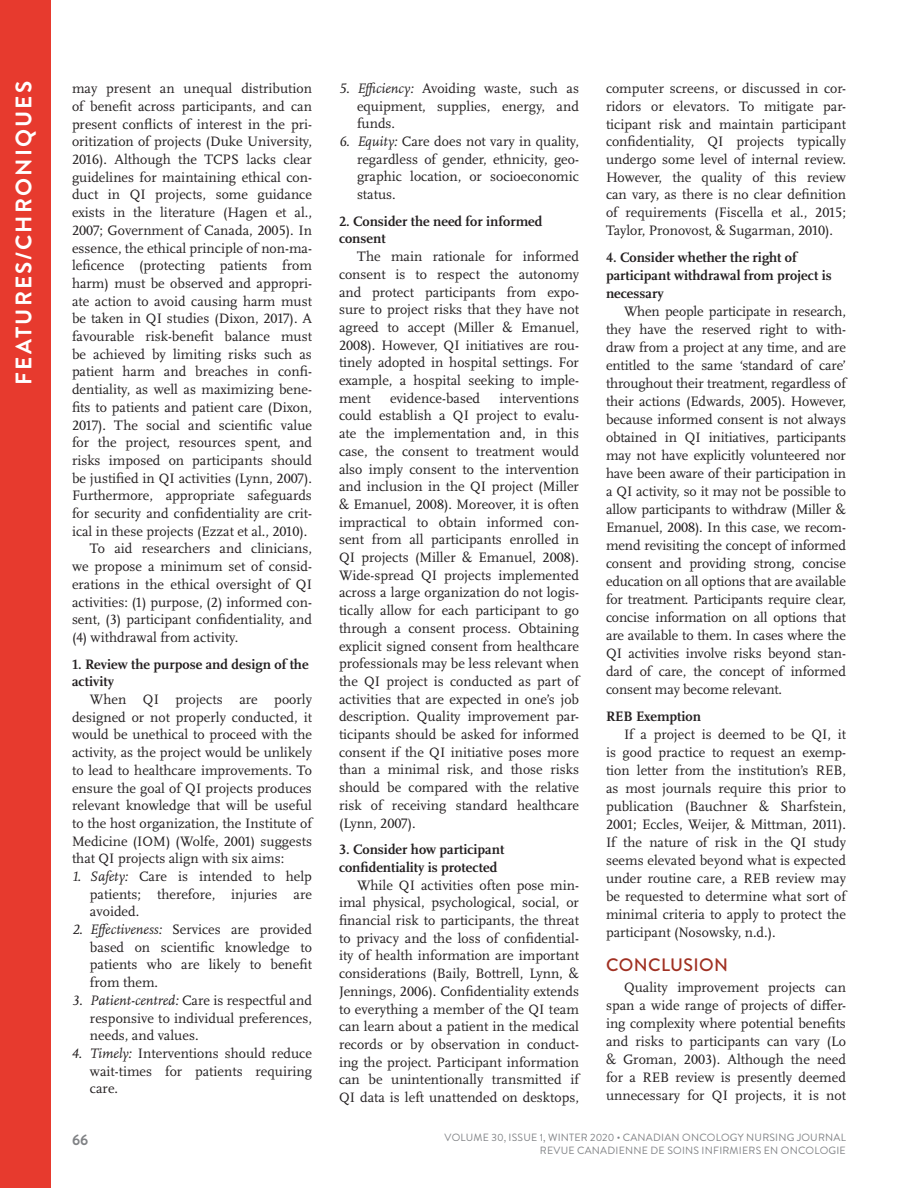
<style>
.page{position:relative;width:918px;height:1188px;background:#fff}
.page>*{position:absolute;margin:0;border:0;box-sizing:border-box;transform-origin:0 0}
.t1{font:700 22.5px "Brandon Grotesque";letter-spacing:.095em;color:#fff}
.t2{font:500 18px "Brandon Grotesque";color:#a03022}
.t3{font:700 15px "Brandon Grotesque";color:#808285}
.t4{font:14.25px/17.7px "Scala Pro";color:#231f20;text-align:justify}
.t5{font:700 14.25px/17.7px "Scala Pro";color:#231f20}
.t6{font:10.5px/12.6px "Brandon Grotesque";letter-spacing:.02em;color:#808285;text-align:right}
.s1{font-style:italic}
</style>
<div class="page">
<div style="left:0;top:0;width:51px;height:1188px;background:#e73a2e"></div>
<h1 class="t1" style="left:8px;top:385px;width:302px;rotate:-90deg">FEATURES/Chroniques</h1>
<p class="t4" style="left:72px;top:80px;width:241px">may present an unequal distribution</p>
<p class="t4" style="left:72px;top:98px;width:242px">of benefit across participants, and can</p>
<p class="t4" style="left:72px;top:115px;width:241px">present conflicts of interest in the pri-</p>
<p class="t4" style="left:72px;top:133px;width:241px">oritization of projects (Duke University,</p>
<p class="t4" style="left:72px;top:151px;width:242px">2016). Although the TCPS lacks clear</p>
<p class="t4" style="left:72px;top:168px;width:242px">guidelines for maintaining ethical con-</p>
<p class="t4" style="left:72px;top:186px;width:241px">duct in QI projects, some guidance</p>
<p class="t4" style="left:72px;top:204px;width:241px">exists in the literature (Hagen et al.,</p>
<p class="t4" style="left:72px;top:222px;width:242px">2007; Government of Canada, 2005). In</p>
<p class="t4" style="left:72px;top:239px;width:242px">essence, the ethical principle of non-ma-</p>
<p class="t4" style="left:72px;top:257px;width:241px">leficence (protecting patients from</p>
<p class="t4" style="left:72px;top:275px;width:241px">harm) must be observed and appropri-</p>
<p class="t4" style="left:72px;top:292px;width:242px">ate action to avoid causing harm must</p>
<p class="t4" style="left:72px;top:310px;width:242px">be taken in QI studies (Dixon, 2017). A</p>
<p class="t4" style="left:72px;top:328px;width:242px">favourable risk-benefit balance must</p>
<p class="t4" style="left:72px;top:345px;width:241px">be achieved by limiting risks such as</p>
<p class="t4" style="left:72px;top:363px;width:242px">patient harm and breaches in confi-</p>
<p class="t4" style="left:72px;top:381px;width:241px">dentiality, as well as maximizing bene-</p>
<p class="t4" style="left:72px;top:399px;width:241px">fits to patients and patient care (Dixon,</p>
<p class="t4" style="left:72px;top:416px;width:242px">2017). The social and scientific value</p>
<p class="t4" style="left:72px;top:434px;width:241px">for the project, resources spent, and</p>
<p class="t4" style="left:72px;top:452px;width:241px">risks imposed on participants should</p>
<p class="t4" style="left:72px;top:469px;width:242px">be justified in QI activities (Lynn, 2007).</p>
<p class="t4" style="left:72px;top:487px;width:241px">Furthermore, appropriate safeguards</p>
<p class="t4" style="left:72px;top:505px;width:242px">for security and confidentiality are crit-</p>
<p class="t4" style="left:72px;top:522px;width:237px">ical in these projects (Ezzat et al., 2010).</p>
<p class="t4" style="left:90px;top:540px;width:224px">To aid researchers and clinicians,</p>
<p class="t4" style="left:72px;top:558px;width:242px">we propose a minimum set of consid-</p>
<p class="t4" style="left:72px;top:575px;width:241px">erations in the ethical oversight of QI</p>
<p class="t4" style="left:72px;top:593px;width:241px">activities: (1) purpose, (2) informed con-</p>
<p class="t4" style="left:72px;top:611px;width:241px">sent, (3) participant confidentiality, and</p>
<p class="t4" style="left:72px;top:629px;width:168px">(4) withdrawal from activity.</p>
<p class="t5" style="left:72px;top:655px;width:238px">1. Review the purpose and design of the activity</p>
<p class="t4" style="left:72px;top:691px;width:242px;text-indent:18px">When QI projects are poorly designed or not properly conducted, it would be unethical to proceed with the activity, as the project would be unlikely to lead to healthcare improvements. To ensure the goal of QI projects produces relevant knowledge that will be useful to the host organization, the Institute of Medicine (IOM) (Wolfe, 2001) suggests that QI projects align with six aims:</p>
<p class="t4" style="left:90px;top:868px;width:224px;text-indent:-18px"><span class="s1">1. Safety:</span> Care is intended to help patients; therefore, injuries are avoided.</p>
<p class="t4" style="left:90px;top:921px;width:224px;text-indent:-18px"><span class="s1">2. Effectiveness:</span> Services are provided based on scientific knowledge to patients who are likely to benefit from them.</p>
<p class="t4" style="left:90px;top:992px;width:224px;text-indent:-18px"><span class="s1">3. Patient-centred:</span> Care is respectful and responsive to individual preferences, needs, and values.</p>
<p class="t4" style="left:90px;top:1045px;width:224px;text-indent:-18px"><span class="s1">4. Timely:</span> Interventions should reduce wait-times for patients requiring care.</p>
<p class="t4" style="left:357px;top:80px;width:224px;text-indent:-18px"><span class="s1">5. Efficiency:</span> Avoiding waste, such as equipment, supplies, energy, and funds.</p>
<p class="t4" style="left:357px;top:133px;width:224px;text-indent:-18px"><span class="s1">6. Equity:</span> Care does not vary in quality, regardless of gender, ethnicity, geo&shy;graphic location, or socioeconomic status.</p>
<p class="t5" style="left:339px;top:212px;width:205px">2. Consider the need for informed consent</p>
<p class="t4" style="left:339px;top:248px;width:242px;text-indent:18px">The main rationale for informed consent is to respect the autonomy and protect participants from expo&shy;sure to project risks that they have not agreed to accept (Miller &amp; Emanuel, 2008). However, QI initiatives are rou&shy;tinely adopted in hospital settings. For example, a hospital seeking to imple&shy;ment</p>
<p class="t4" style="left:390px;top:389px;width:92px">evidence-based</p>
<p class="t4" style="left:339px;top:389px;width:242px;text-indent:160px">interventions could establish a QI project to evalu&shy;ate the implementation and, in this case, the consent to treatment would also imply consent to the intervention and inclusion in the QI project (Miller &amp; Emanuel, 2008). Moreover, it is often impractical to obtain informed con&shy;sent from all participants enrolled in QI projects (Miller &amp; Emanuel, 2008).<br>Wide-spread QI projects implemented across a large organization do not logis&shy;tically allow for each participant to go through a consent process. Obtaining explicit signed consent from healthcare professionals may be less relevant when the QI project is conducted as part of activities that are expected in one’s job description. Quality improvement par&shy;ticipants should be asked for informed consent if the QI initiative poses more than a minimal risk, and those risks should be compared with the relative risk of receiving standard healthcare (Lynn, 2007).</p>
<p class="t5" style="left:339px;top:841px;width:167px">3. Consider how participant confidentiality is protected</p>
<p class="t4" style="left:339px;top:876px;width:242px;text-indent:18px">While QI activities often pose min&shy;imal physical, psychological, social, or financial risk to participants, the threat to privacy and the loss of confidential&shy;ity of health information are important considerations (Baily, Bottrell, Lynn, &amp; Jennings, 2006). Confidentiality extends to everything a member of the QI team can learn about a patient in the medical records or by observation in conduct&shy;ing the project. Participant information can be unintentionally transmitted if QI data is left unattended on desktops,</p>
<p class="t4" style="left:606px;top:80px;width:242px">computer screens, or discussed in cor&shy;ridors or elevators. To mitigate par&shy;ticipant risk and maintain participant confidentiality, QI projects typically undergo some level of internal review.<br>However, the quality of this review can vary, as there is no clear definition of requirements (Fiscella et al., 2015; Taylor, Pronovost, &amp; Sugarman, 2010).</p>
<p class="t5" style="left:606px;top:248px;width:227px">4. Consider whether the right of participant withdrawal from project is necessary</p>
<p class="t4" style="left:606px;top:302px;width:242px;text-indent:18px">When people participate in research, they have the reserved right to with&shy;draw from a project at any time, and are entitled to the same ‘standard of care’ throughout their treatment, regardless of their actions (Edwards, 2005). However, because informed consent is not always obtained in QI initiatives, participants may not have explicitly volunteered nor have been aware of their participation in a QI activity, so it may not be possible to allow participants to withdraw (Miller &amp; Emanuel, 2008). In this case, we recom&shy;mend revisiting the concept of informed consent and providing strong, concise education on all options that are available for treatment. Participants require clear, concise information on all options that are available to them. In cases where the QI activities involve risks beyond stan&shy;dard of care, the concept of informed consent may become relevant.</p>
<p class="t5" style="left:606px;top:707px;width:97px">REB Exemption</p>
<p class="t4" style="left:606px;top:725px;width:242px;text-indent:18px">If a project is deemed to be QI, it is good practice to request an exemp&shy;tion letter from the institution’s REB, as most journals require this prior to publication (Bauchner &amp; Sharfstein, 2001; Eccles, Weijer, &amp; Mittman, 2011).<br>If the nature of risk in the QI study seems elevated beyond what is expected under routine care, a REB review may be requested to determine what sort of minimal criteria to apply to protect the participant (Nosowsky, n.d.).</p>
<p class="t2" style="left:606px;top:953px;width:53px">CONCLUSI</p>
<p class="t2" style="left:699px;top:953px;width:30px">ON</p>
<p class="t4" style="left:606px;top:979px;width:242px;text-indent:18px">Quality improvement projects can span a wide range of projects of differ&shy;ing complexity where potential benefits and risks to participants can vary (Lo &amp; Groman, 2003). Although the need for a REB review is presently deemed unnecessary for QI projects, it is not</p>
<p class="t3" style="left:72px;top:1129px;width:18px">66</p>
<p class="t6" style="left:445px;top:1132px;width:403px">VOLUME 30, ISSUE 1, WI NTER 2020 • CANADIAN ONCOLOGY N URSI NG JOURNAL<br>REVUE CANADI ENNE DE SOI NS I NFI RMI ERS EN ONCOLOGI E</p>
</div>
